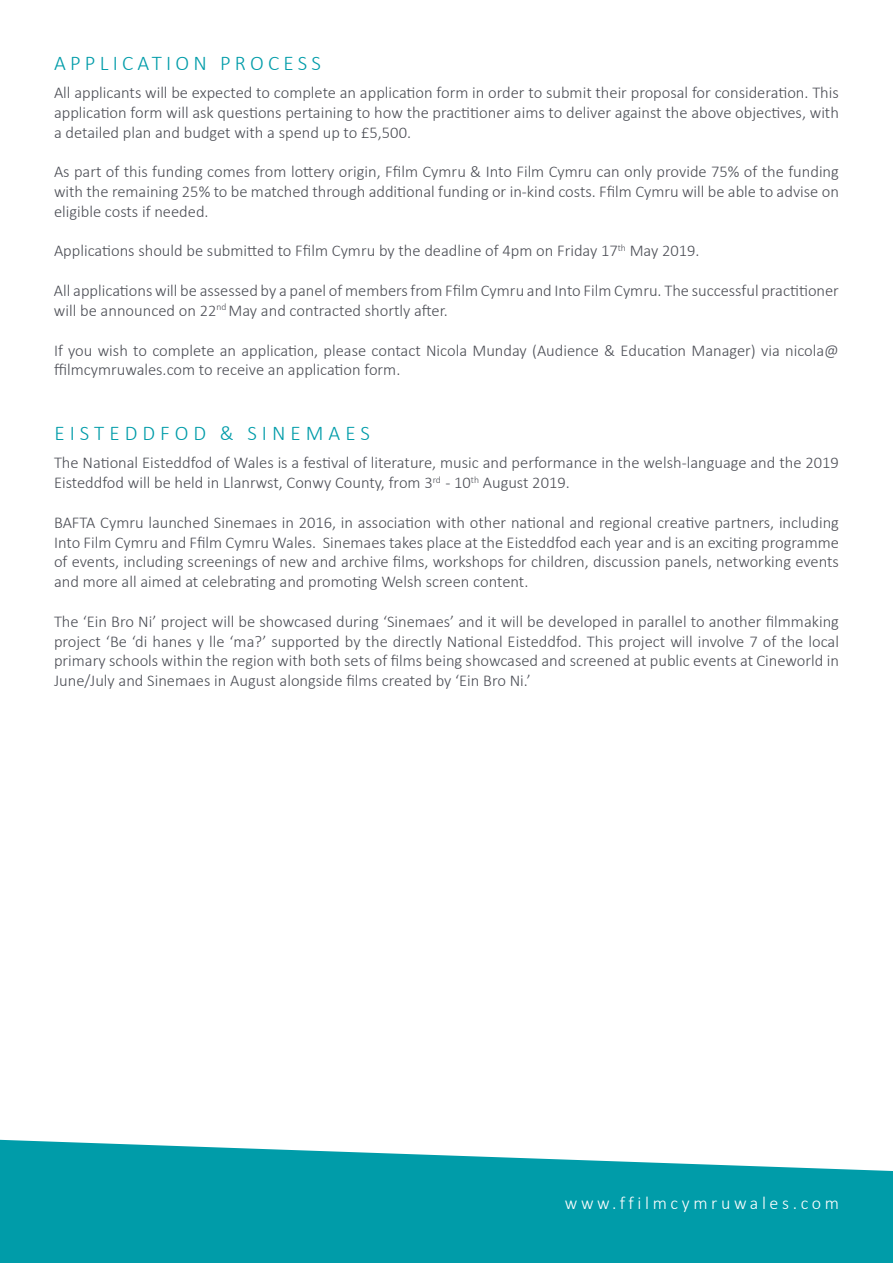
<style>
.page{position:relative;width:893px;height:1263px;background:#fff}
.page>*{position:absolute;margin:0;border:0;box-sizing:border-box;transform-origin:0 0}
.t1{font:300 21px "Calibri";letter-spacing:.2em;color:#009ca9}
.t2{font:300 18px "Calibri";letter-spacing:.2em;color:#fff}
.t3{font:300 16.5px/19.8px "Calibri";color:#4c4e55;text-align:justify}
</style>
<div class="page">
<svg style="left:0;top:1140px;width:893px;height:123px;background:#20a8b3"></svg>
<p class="t1" style="left:54px;top:50px;width:268px">APPLICATION PROCESS</p>
<p class="t3" style="left:54px;top:83px;width:786px">All applicants will be expected to complete an application form in order to submit their proposal for consideration. This application form will ask questions pertaining to how the practitioner aims to deliver against the above objectives, with a detailed plan and budget with a spend up to £5,500.</p>
<p class="t3" style="left:54px;top:162px;width:786px">As part of this funding comes from lottery origin, Ffilm Cymru &amp; Into Film Cymru can only provide 75% of the funding with the remaining 25% to be matched through additional funding or in-kind costs. Ffilm Cymru will be able to advise on eligible costs if needed.</p>
<p class="t3" style="left:54px;top:241px;width:647px">Applications should be submitted to Ffilm Cymru by the deadline of 4pm on Friday 17<sup>th</sup> May 2019.</p>
<p class="t3" style="left:54px;top:281px;width:786px">All applications will be assessed by a panel of members from Ffilm Cymru and Into Film Cymru. The successful practitioner will be announced on 22<sup>nd</sup> May and contracted shortly after.</p>
<p class="t3" style="left:54px;top:340px;width:786px">If you wish to complete an application, please contact Nicola Munday (Audience &amp; Education Manager) via nicola@ ffilmcymruwales.com to receive an application form.</p>
<p class="t1" style="left:54px;top:420px;width:32px">Eisteddfod</p>
<p class="t1" style="left:220px;top:420px;width:59px">&amp; Sinemaes</p>
<p class="t3" style="left:54px;top:453px;width:786px">The National Eisteddfod of Wales is a festival of literature, music and performance in the welsh-language and the 2019<br>Eisteddfod will be held in Llanrwst, Conwy County, from 3<sup>rd</sup> - 10<sup>th</sup> August 2019.</p>
<p class="t3" style="left:54px;top:512px;width:786px">BAFTA Cymru launched Sinemaes in 2016, in association with other national and regional creative partners, including Into Film Cymru and Ffilm Cymru Wales. Sinemaes takes place at the Eisteddfod each year and is an exciting programme of events, including screenings of new and archive films, workshops for children, discussion panels, networking events and more all aimed at celebrating and promoting Welsh screen content.</p>
<p class="t3" style="left:54px;top:611px;width:786px">The ‘Ein Bro Ni’ project will be showcased during ‘Sinemaes’ and it will be developed in parallel to another filmmaking project ‘Be ‘di hanes y lle ‘ma?’ supported by the directly National Eisteddfod. This project will involve 7 of the local primary schools within the region with both sets of films being showcased and screened at public events at Cineworld in June/July and Sinemaes in August alongside films created by ‘Ein Bro Ni.’</p>
<p class="t2" style="left:565px;top:1192px;width:276px">www.ffilmcymruwales.com</p>
</div>
